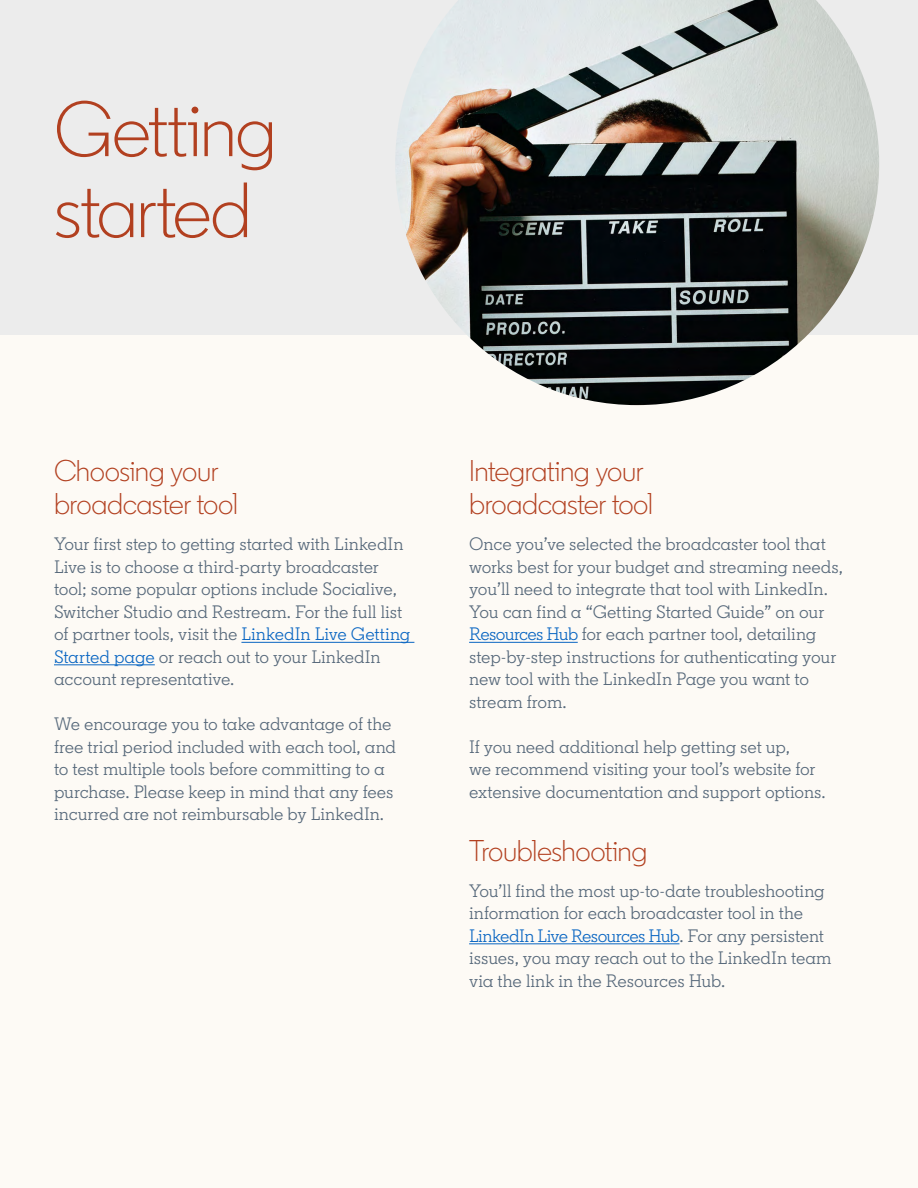
<style>
.page{position:relative;width:918px;height:1188px;background:#fdfaf5}
.page>*{position:absolute;margin:0;border:0;box-sizing:border-box;transform-origin:0 0}
.t1{font:300 78px/81px "Community";letter-spacing:-.02em;color:#b24020}
.t2{font:300 30px/33px "Community";letter-spacing:-.015em;color:#b24020}
.t3{font:18px/22.5px "Community Slab";letter-spacing:-.01em;color:#56687a}
.s1{color:#0a66c2}
</style>
<div class="page">
<div style="left:0;top:0;width:918px;height:335px;background:#ececec"></div>
<img style="left:395px;top:0;width:484px;height:405px">
<hr style="left:241px;top:642px;width:173px;height:1px;background:#0a66c2">
<hr style="left:54px;top:664px;width:101px;height:1px;background:#0a66c2">
<hr style="left:469px;top:642px;width:109px;height:1px;background:#0a66c2">
<hr style="left:469px;top:943px;width:210px;height:1px;background:#0a66c2">
<h1 class="t1" style="left:54px;top:89px;width:224px">Getting started</h1>
<h2 class="t2" style="left:54px;top:455px;width:185px">Choosing your broadcaster tool</h2>
<p class="t3" style="left:54px;top:533px;width:358px">Your first step to getting started with LinkedIn Live is to choose a third-party broadcaster tool; some popular options include Socialive, Switcher Studio and Restream. For the full list of partner tools, visit the <span class="s1">LinkedIn Live Getting Started page</span> or reach out to your LinkedIn account representative.</p>
<p class="t3" style="left:54px;top:713px;width:344px">We encourage you to take advantage of the free trial period included with each tool, and to test multiple tools before committing to a purchase. Please keep in mind that any fees incurred are not reimbursable by LinkedIn.</p>
<h2 class="t2" style="left:469px;top:455px;width:185px">Integrating your broadcaster tool</h2>
<p class="t3" style="left:469px;top:533px;width:375px">Once you’ve selected the broadcaster tool that works best for your budget and streaming needs, you’ll need to integrate that tool with LinkedIn.<br>You can find a “Getting Started Guide” on our <span class="s1">Resources Hub</span> for each partner tool, detailing step-by-step instructions for authenticating your new tool with the LinkedIn Page you want to stream from.</p>
<p class="t3" style="left:469px;top:736px;width:358px">If you need additional help getting set up,<br>we recommend visiting your tool’s website for extensive documentation and support options.</p>
<h2 class="t2" style="left:469px;top:834px;width:180px">Troubleshooting</h2>
<p class="t3" style="left:469px;top:880px;width:364px">You’ll find the most up-to-date troubleshooting information for each broadcaster tool in the <span class="s1">LinkedIn Live Resources Hub</span>. For any persistent issues, you may reach out to the LinkedIn team via the link in the Resources Hub.</p>
</div>
